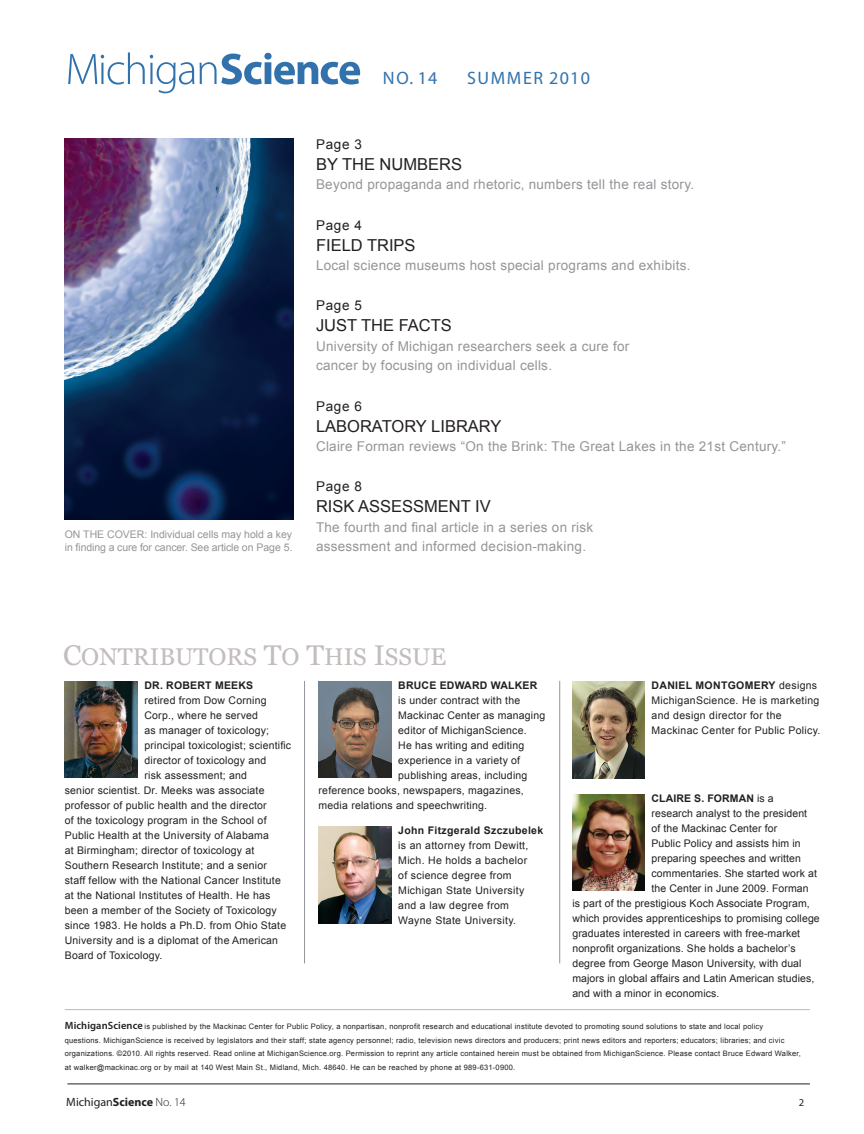
<style>
.page{position:relative;width:864px;height:1134px;background:#fff}
.page>*{position:absolute;margin:0;border:0;box-sizing:border-box;transform-origin:0 0}
.t1{font:24.15px "Georgia SC850";color:#c3bdbc}
.t2{font:18px "Myriad Pro";letter-spacing:.09em;color:#3172ad}
.t3{font:16.5px "Arial";color:#231f20}
.t4{font:13.5px/19.5px "Arial";letter-spacing:.02em;color:#939598}
.t5{font:13.5px "Arial";letter-spacing:.05em;color:#231f20}
.t6{font:12px "Myriad Pro";color:#231f20}
.t7{font:10.5px/15px "Arial";letter-spacing:.02em;color:#231f20}
.t8{font:10.5px/13.5px "Arial";letter-spacing:-.01em;color:#939598;text-align:right}
.t9{font:700 10.5px "Arial";letter-spacing:.02em;color:#231f20}
.t10{font:10.5px "Myriad Pro";color:#231f20}
.t11{font:7.5px/13.5px "Arial";letter-spacing:.03em;color:#231f20}
.s1{font-size:28.5px}
.s2{font-weight:700}
.s3{font-weight:400}
.s4{font-family:"Myriad Pro";font-weight:600;font-size:10.5px}
.s5{font-weight:300}
</style>
<div class="page">
<hr style="left:67px;top:1084px;width:743px;height:1px;background:#231f20">
<hr style="left:65px;top:1009px;width:745px;height:1px;background:#231f20">
<svg style="left:68px;top:52px;width:292px;height:41px"></svg>
<hr style="left:304px;top:681px;width:1px;height:282px;background:#939598">
<img style="left:65px;top:138px;width:228px;height:382px">
<img style="left:65px;top:681px;width:73px;height:97px">
<img style="left:572px;top:681px;width:73px;height:97px">
<img style="left:572px;top:794px;width:73px;height:97px">
<hr style="left:559px;top:681px;width:1px;height:282px;background:#939598">
<img style="left:319px;top:681px;width:73px;height:97px">
<img style="left:319px;top:827px;width:73px;height:96px">
<p class="t8" style="left:65px;top:528px;width:27px">On the</p>
<p class="t8" style="left:107px;top:528px;width:16px">Cover</p>
<p class="t8" style="left:65px;top:528px;width:229px">: Individual cells may hold a key<br>in finding a cure for cancer. See article on Page 5.</p>
<h2 class="t2" style="left:383px;top:67px;width:56px">NO. 14</h2>
<h2 class="t2" style="left:467px;top:67px;width:124px">SUMMER 2010</h2>
<p class="t5" style="left:316px;top:135px;width:48px">Page 3</p>
<h3 class="t3" style="left:316px;top:153px;width:38px">By the</h3>
<h3 class="t3" style="left:380px;top:153px;width:25px">Numbers</h3>
<p class="t4" style="left:316px;top:175px;width:380px">Beyond propaganda and rhetoric, numbers tell the real story.</p>
<p class="t5" style="left:316px;top:216px;width:48px">Page 4</p>
<h3 class="t3" style="left:316px;top:234px;width:72px">Field Trips</h3>
<p class="t4" style="left:316px;top:256px;width:376px">Local science museums host special programs and exhibits.</p>
<p class="t5" style="left:316px;top:297px;width:48px">Page 5</p>
<h3 class="t3" style="left:316px;top:315px;width:137px">JUST THE FACTS</h3>
<p class="t4" style="left:316px;top:336px;width:315px">University of Michigan researchers seek a cure for cancer by focusing on individual cells.</p>
<p class="t5" style="left:316px;top:397px;width:48px">Page 6</p>
<h3 class="t3" style="left:316px;top:415px;width:12px">Laborator</h3>
<h3 class="t3" style="left:416px;top:415px;width:26px">y Librar</h3>
<h3 class="t3" style="left:491px;top:415px;width:13px">y</h3>
<p class="t4" style="left:316px;top:437px;width:472px">Claire Forman reviews “On the Brink: The Great Lakes in the 21st Century.”</p>
<p class="t5" style="left:316px;top:478px;width:48px">Page 8</p>
<h3 class="t3" style="left:316px;top:496px;width:176px">RISK ASSESSMENT IV</h3>
<p class="t4" style="left:316px;top:518px;width:279px">The fourth and final article in a series on risk assessment and informed decision-making.</p>
<h1 class="t1" style="left:63px;top:642px;width:385px"><span class="s1">C</span>ONTRIBUTORS <span class="s1">T</span>O <span class="s1">T</span>HIS <span class="s1">I</span>SSUE</h1>
<p class="t9" style="left:144px;top:678px;width:110px">DR. ROBERT MEEKS</p>
<p class="t7" style="left:144px;top:693px;width:124px">retired from Dow Corning</p>
<p class="t7" style="left:144px;top:708px;width:115px">Corp., where he served</p>
<p class="t7" style="left:144px;top:723px;width:126px">as manager of toxicology;</p>
<p class="t7" style="left:144px;top:738px;width:148px">principal toxicologist; scientific</p>
<p class="t7" style="left:144px;top:753px;width:123px">director of toxicology and</p>
<p class="t7" style="left:144px;top:768px;width:104px">risk assessment; and</p>
<p class="t7" style="left:65px;top:783px;width:201px">senior scientist. Dr. Meeks was associate</p>
<p class="t7" style="left:65px;top:798px;width:203px">professor of public health and the director</p>
<p class="t7" style="left:65px;top:813px;width:203px">of the toxicology program in the School of</p>
<p class="t7" style="left:65px;top:828px;width:206px">Public Health at the University of Alabama</p>
<p class="t7" style="left:65px;top:843px;width:191px">at Birmingham; director of toxicology at</p>
<p class="t7" style="left:65px;top:858px;width:204px">Southern Research Institute; and a senior</p>
<p class="t7" style="left:65px;top:873px;width:218px">staff fellow with the National Cancer Institute</p>
<p class="t7" style="left:65px;top:888px;width:207px">at the National Institutes of Health. He has</p>
<p class="t7" style="left:65px;top:903px;width:214px">been a member of the Society of Toxicology</p>
<p class="t7" style="left:65px;top:918px;width:223px">since 1983. He holds a Ph.D. from Ohio State</p>
<p class="t7" style="left:65px;top:933px;width:215px">University and is a diplomat of the American</p>
<p class="t7" style="left:65px;top:948px;width:99px">Board of Toxicology.</p>
<p class="t9" style="left:398px;top:679px;width:141px">BRUC E EDWARD WALKER</p>
<p class="t7" style="left:398px;top:693px;width:123px">is under contract with the</p>
<p class="t7" style="left:398px;top:708px;width:149px">Mackinac Center as managing</p>
<p class="t7" style="left:398px;top:723px;width:130px">editor of MichiganScience.</p>
<p class="t7" style="left:398px;top:738px;width:128px">He has writing and editing</p>
<p class="t7" style="left:398px;top:753px;width:123px">experience in a variety of</p>
<p class="t7" style="left:398px;top:768px;width:131px">publishing areas, including</p>
<p class="t7" style="left:319px;top:783px;width:207px">reference books, newspapers, magazines,</p>
<p class="t7" style="left:319px;top:798px;width:170px">media relations and speechwriting.</p>
<p class="t9" style="left:398px;top:824px;width:146px">JOHN FITZGERALD SZCZUBELEK</p>
<p class="t7" style="left:398px;top:838px;width:132px">is an attorney from Dewitt,<br>Mich. He holds a bachelor of science degree from<br>Michigan State University and a law degree from<br>Wayne State University.</p>
<p class="t7" style="left:652px;top:678px;width:170px"><span class="s2">DANIEL MONTGOMERY</span> designs<br>MichiganScience. He is marketing and design director for the<br>Mackinac Center for Public Policy.</p>
<p class="t9" style="left:652px;top:791px;width:124px">CLAIRE S. FORMAN <span class="s3">is a</span></p>
<p class="t7" style="left:652px;top:806px;width:157px">research analyst to the president</p>
<p class="t7" style="left:652px;top:821px;width:127px">of the Mackinac Center for</p>
<p class="t7" style="left:652px;top:836px;width:151px">Public Policy and assists him in</p>
<p class="t7" style="left:652px;top:851px;width:151px">preparing speeches and written</p>
<p class="t7" style="left:652px;top:866px;width:167px">commentaries. She started work at</p>
<p class="t7" style="left:652px;top:881px;width:159px">the Center in June 2009. Forman</p>
<p class="t7" style="left:572px;top:896px;width:239px">is part of the prestigious Koch Associate Program,</p>
<p class="t7" style="left:572px;top:911px;width:249px">which provides apprenticeships to promising college</p>
<p class="t7" style="left:572px;top:926px;width:229px">graduates interested in careers with free-market</p>
<p class="t7" style="left:572px;top:941px;width:225px">nonprofit organizations. She holds a bachelor’s</p>
<p class="t7" style="left:572px;top:956px;width:231px">degree from George Mason University, with dual</p>
<p class="t7" style="left:572px;top:971px;width:244px">majors in global affairs and Latin American studies,</p>
<p class="t7" style="left:572px;top:986px;width:149px">and with a minor in economics.</p>
<p class="t11" style="left:65px;top:1020px;width:738px"><span class="s4">MichiganScience</span> is published by the Mackinac Center for Public Policy, a nonpartisan, nonprofit research and educational institute devoted to promoting sound solutions to state and local policy questions. MichiganScience is received by legislators and their staff; state agency personnel; radio, television news directors and producers; print news editors and reporters; educators; libraries; and civic organizations. ©2010. All rights reserved. Read online at MichiganScience.org. Permission to reprint any article contained herein must be obtained from MichiganScience. Please contact Bruce Edward Walker, at walker@mackinac.org or by mail at 140 West Main St., Midland, Mich. 48640. He can be reached by phone at 989-631-0900.</p>
<p class="t6" style="left:66px;top:1094px;width:121px">MICHIGAN<span class="s2">Science</span> <span class="s5">No. 14</span></p>
<p class="t10" style="left:799px;top:1096px;width:7px">2</p>
</div>
